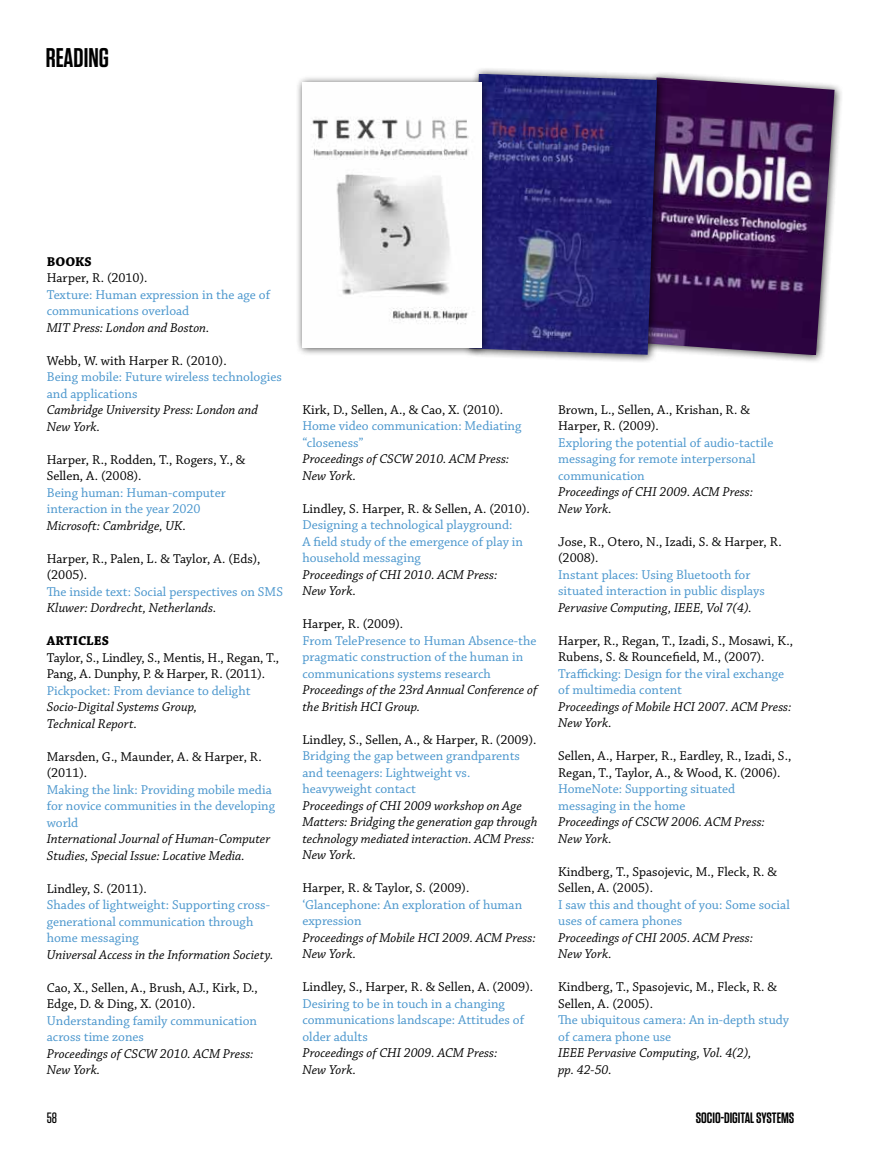
<style>
.page{position:relative;width:891px;height:1161px;background:#fff}
.page>*{position:absolute;margin:0;border:0;box-sizing:border-box;transform-origin:0 0}
.t1{font:600 27px "Tungsten";color:#000}
.t2{font:600 15px "Tungsten";color:#000}
.t3{font:500 15px "Tungsten";color:#000}
.t4{font:13.5px/16.5px "Chaparral Pro";color:#4a96cd}
.t5{font:italic 13.5px/16.5px "Chaparral Pro";color:#000}
.t6{font:13.5px/16.5px "Chaparral Pro";color:#000}
.t7{font:700 13.5px "Chaparral Pro";letter-spacing:.005em;color:#000}
</style>
<div class="page">
<div style="left:631px;top:70px;width:212px;height:293px;background:#000;opacity:.75"></div>
<img style="left:666px;top:77px;width:169px;height:278px">
<div style="left:462px;top:67px;width:204px;height:296px;background:#000;opacity:.75"></div>
<img style="left:469px;top:74px;width:188px;height:281px">
<div style="left:296px;top:75px;width:195px;height:281px;background:#000;opacity:.75"></div>
<img style="left:303px;top:82px;width:178px;height:265px">
<h1 class="t1" style="left:46px;top:43px;width:65px">READING</h1>
<p class="t7" style="left:47px;top:253px;width:46px">BOOKS</p>
<p class="t6" style="left:47px;top:270px;width:102px">Harper, R. (2010).</p>
<p class="t4" style="left:47px;top:287px;width:225px">Texture: Human expression in the age of communications overload</p>
<p class="t5" style="left:47px;top:320px;width:164px">MIT Press: London and Boston.</p>
<p class="t6" style="left:47px;top:353px;width:181px">Webb, W. with Harper R. (2010).</p>
<p class="t4" style="left:47px;top:369px;width:237px">Being mobile: Future wireless technologies and applications</p>
<p class="t5" style="left:47px;top:402px;width:213px">Cambridge University Press: London and<br>New York.</p>
<p class="t6" style="left:47px;top:452px;width:200px">Harper, R., Rodden, T., Rogers, Y., &amp;<br>Sellen, A. (2008).</p>
<p class="t4" style="left:47px;top:485px;width:181px">Being human: Human-computer interaction in the year 2020</p>
<p class="t5" style="left:47px;top:518px;width:141px">Microsoft: Cambridge, UK.</p>
<p class="t6" style="left:47px;top:551px;width:215px">Harper, R., Palen, L. &amp; Taylor, A. (Eds), (2005).</p>
<p class="t4" style="left:47px;top:584px;width:238px">The inside text: Social perspectives on SMS</p>
<p class="t5" style="left:47px;top:600px;width:171px">Kluwer: Dordrecht, Netherlands.</p>
<p class="t7" style="left:47px;top:633px;width:64px">ARTICLES</p>
<p class="t6" style="left:47px;top:650px;width:234px">Taylor, S., Lindley, S., Mentis, H., Regan, T.,<br>Pang, A. Dunphy, P. &amp; Harper, R. (2011).</p>
<p class="t4" style="left:47px;top:683px;width:205px">Pickpocket: From deviance to delight</p>
<p class="t5" style="left:47px;top:699px;width:152px">Socio-Digital Systems Group,<br>Technical Report.</p>
<p class="t6" style="left:47px;top:749px;width:217px">Marsden, G., Maunder, A. &amp; Harper, R. (2011).</p>
<p class="t4" style="left:47px;top:782px;width:230px">Making the link: Providing mobile media for novice communities in the developing world</p>
<p class="t5" style="left:47px;top:831px;width:225px">International Journal of Human-Computer<br>Studies, Special Issue: Locative Media.</p>
<p class="t6" style="left:47px;top:881px;width:102px">Lindley, S. (2011).</p>
<p class="t4" style="left:47px;top:897px;width:225px">Shades of lightweight: Supporting cross&shy;generational communication through home messaging</p>
<p class="t5" style="left:47px;top:947px;width:228px">Universal Access in the Information Society.</p>
<p class="t6" style="left:47px;top:980px;width:212px">Cao, X., Sellen, A., Brush, AJ., Kirk, D.,<br>Edge, D. &amp; Ding, X. (2010).</p>
<p class="t4" style="left:47px;top:1013px;width:212px">Understanding family communication across time zones</p>
<p class="t5" style="left:47px;top:1046px;width:208px">Proceedings of CSCW 2010. ACM Press:<br>New York.</p>
<p class="t6" style="left:302px;top:402px;width:202px">Kirk, D., Sellen, A., &amp; Cao, X. (2010).</p>
<p class="t4" style="left:302px;top:418px;width:220px">Home video communication: Mediating “closeness”</p>
<p class="t5" style="left:302px;top:451px;width:208px">Proceedings of CSCW 2010. ACM Press:<br>New York.</p>
<p class="t6" style="left:302px;top:501px;width:229px">Lindley, S. Harper, R. &amp; Sellen, A. (2010).</p>
<p class="t4" style="left:302px;top:517px;width:222px">Designing a technological playground:<br>A field study of the emergence of play in household messaging</p>
<p class="t5" style="left:302px;top:567px;width:196px">Proceedings of CHI 2010. ACM Press:<br>New York.</p>
<p class="t6" style="left:302px;top:616px;width:102px">Harper, R. (2009).</p>
<p class="t4" style="left:302px;top:633px;width:235px">From TelePresence to Human Absence-the pragmatic construction of the human in communications systems research</p>
<p class="t5" style="left:302px;top:682px;width:236px">Proceedings of the 23rd Annual Conference of the British HCI Group.</p>
<p class="t6" style="left:302px;top:732px;width:235px">Lindley, S., Sellen, A., &amp; Harper, R. (2009).</p>
<p class="t4" style="left:302px;top:748px;width:219px">Bridging the gap between grandparents and teenagers: Lightweight vs. heavyweight contact</p>
<p class="t5" style="left:302px;top:798px;width:237px">Proceedings of CHI 2009 workshop on Age Matters: Bridging the generation gap through technology mediated interaction. ACM Press:<br>New York.</p>
<p class="t6" style="left:302px;top:880px;width:168px">Harper, R. &amp; Taylor, S. (2009).</p>
<p class="t4" style="left:302px;top:897px;width:221px">‘Glancephone: An exploration of human expression</p>
<p class="t5" style="left:302px;top:930px;width:235px">Proceedings of Mobile HCI 2009. ACM Press:<br>New York.</p>
<p class="t6" style="left:302px;top:979px;width:232px">Lindley, S., Harper, R. &amp; Sellen, A. (2009).</p>
<p class="t4" style="left:302px;top:996px;width:223px">Desiring to be in touch in a changing communications landscape: Attitudes of older adults</p>
<p class="t5" style="left:302px;top:1045px;width:196px">Proceedings of CHI 2009. ACM Press:<br>New York.</p>
<p class="t6" style="left:558px;top:402px;width:193px">Brown, L., Sellen, A., Krishan, R. &amp;<br>Harper, R. (2009).</p>
<p class="t4" style="left:558px;top:435px;width:217px">Exploring the potential of audio-tactile messaging for remote interpersonal communication</p>
<p class="t5" style="left:558px;top:484px;width:196px">Proceedings of CHI 2009. ACM Press:<br>New York.</p>
<p class="t6" style="left:558px;top:534px;width:225px">Jose, R., Otero, N., Izadi, S. &amp; Harper, R. (2008).</p>
<p class="t4" style="left:558px;top:567px;width:208px">Instant places: Using Bluetooth for situated interaction in public displays</p>
<p class="t5" style="left:558px;top:600px;width:195px">Pervasive Computing, IEEE, Vol 7(4).</p>
<p class="t6" style="left:558px;top:633px;width:236px">Harper, R., Regan, T., Izadi, S., Mosawi, K.,<br>Rubens, S. &amp; Rouncefield, M., (2007).</p>
<p class="t4" style="left:558px;top:666px;width:227px">Trafficking: Design for the viral exchange of multimedia content</p>
<p class="t5" style="left:558px;top:699px;width:235px">Proceedings of Mobile HCI 2007. ACM Press:<br>New York.</p>
<p class="t6" style="left:558px;top:748px;width:235px">Sellen, A., Harper, R., Eardley, R., Izadi, S.,<br>Regan, T., Taylor, A., &amp; Wood, K. (2006).</p>
<p class="t4" style="left:558px;top:781px;width:179px">HomeNote: Supporting situated messaging in the home</p>
<p class="t5" style="left:558px;top:814px;width:208px">Proceedings of CSCW 2006. ACM Press:<br>New York.</p>
<p class="t6" style="left:558px;top:864px;width:220px">Kindberg, T., Spasojevic, M., Fleck, R. &amp;<br>Sellen, A. (2005).</p>
<p class="t4" style="left:558px;top:897px;width:233px">I saw this and thought of you: Some social uses of camera phones</p>
<p class="t5" style="left:558px;top:930px;width:196px">Proceedings of CHI 2005. ACM Press:<br>New York.</p>
<p class="t6" style="left:558px;top:979px;width:220px">Kindberg, T., Spasojevic, M., Fleck, R. &amp;<br>Sellen, A. (2005).</p>
<p class="t4" style="left:558px;top:1012px;width:232px">The ubiquitous camera: An in-depth study of camera phone use</p>
<p class="t5" style="left:558px;top:1045px;width:195px">IEEE Pervasive Computing, Vol. 4(2), pp. 42-50.</p>
<p class="t3" style="left:47px;top:1110px;width:12px">58</p>
<p class="t2" style="left:696px;top:1110px;width:100px">SOCIO-DIGITAL SYSTEMS</p>
</div>
